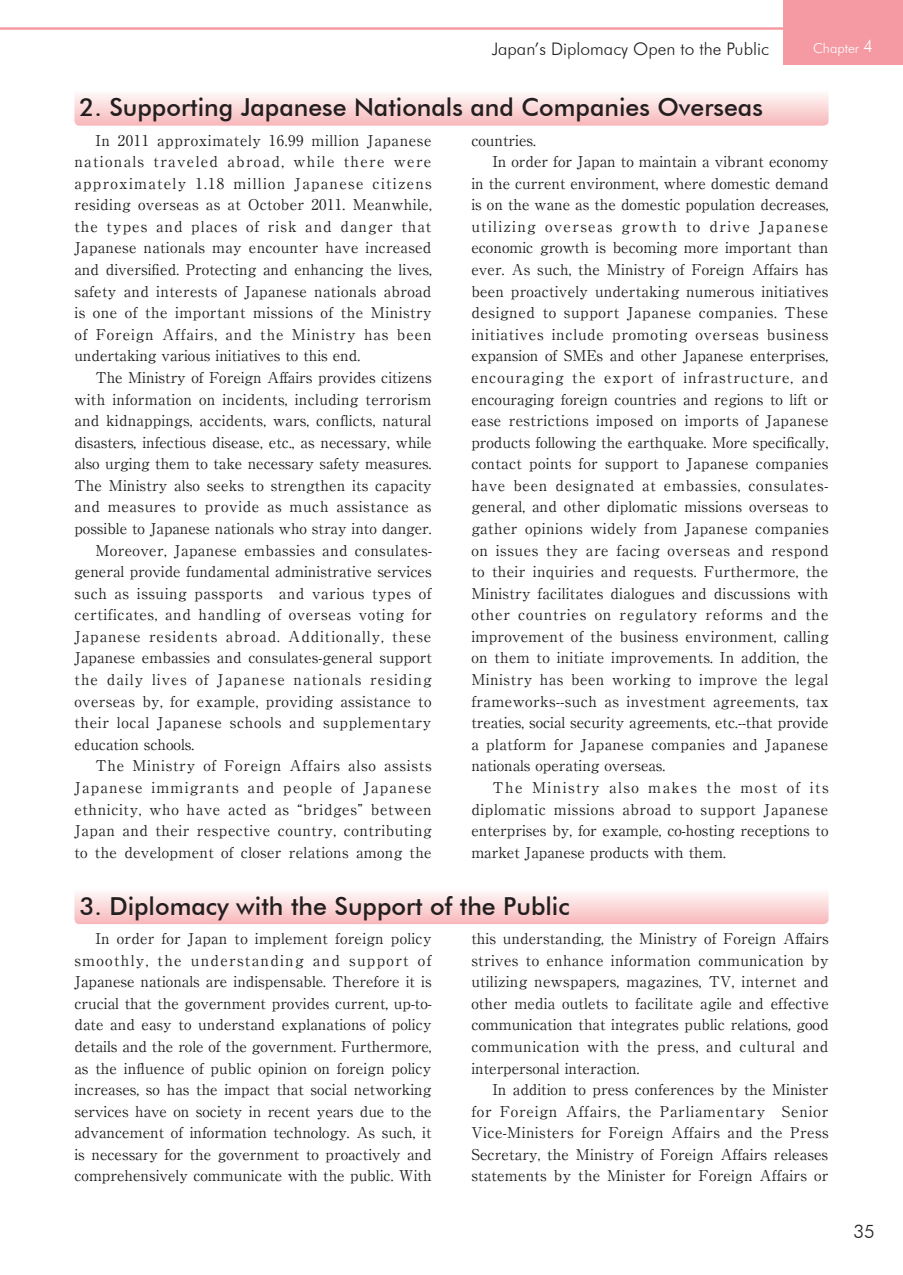
<style>
.page{position:relative;width:903px;height:1275px;background:#fff}
.page>*{position:absolute;margin:0;border:0;box-sizing:border-box;transform-origin:0 0}
.t1{font:500 24.85px "Futura BT";color:#231f20}
.t2{font:300 18.55px "Futura BT";color:#231f20}
.t3{font:300 17.32px "Futura BT";color:#231f20}
.t4{font:14.88px/21.5px "Ryumin Pr 6";letter-spacing:.02em;color:#231f20;text-align:justify}
.t5{font:14.88px "Ryumin Pr 6";color:#231f20}
.t6{font:14.88px "Ryumin Pr 6";letter-spacing:.04em;color:#231f20}
.t7{font:14.88px "Ryumin Pr 6";letter-spacing:.045em;color:#231f20}
.t8{font:14.88px "Ryumin Pr 6";letter-spacing:.05em;color:#231f20}
.t9{font:14.88px "Ryumin Pr 6";letter-spacing:.06em;color:#231f20}
.t10{font:14.88px "Ryumin Pr 6";letter-spacing:.07em;color:#231f20}
.t11{font:14.88px "Ryumin Pr 6";letter-spacing:.065em;color:#231f20}
.t12{font:14.88px "Ryumin Pr 6";letter-spacing:.055em;color:#231f20}
.t13{font:14.88px "Ryumin Pr 6";letter-spacing:.09em;color:#231f20}
.t14{font:14.88px "Ryumin Pr 6";letter-spacing:.075em;color:#231f20}
.t15{font:14.88px "Ryumin Pr 6";letter-spacing:.095em;color:#231f20}
.t16{font:300 13.65px "Futura BT";color:#fff}
.s1{font-size:17.32px}
.s2{font-family:"Ryumin Pro"}
</style>
<div class="page">
<hr style="left:0;top:27px;width:903px;height:3px;background:#f59aa3">
<div style="left:784px;top:0;width:119px;height:64px;background:#f59aa3"></div>
<svg style="left:74px;top:95px;width:754px;height:31px;background:#fad4d6"></svg>
<svg style="left:74px;top:893px;width:754px;height:31px;background:#fad5d6"></svg>
<p class="t3" style="left:492px;top:38px;width:279px">Japan’s Diplomacy Open to the Public</p>
<p class="t16" style="left:813px;top:39px;width:62px">Chapter <span class="s1">4</span></p>
<h1 class="t1" style="left:79px;top:92px;width:685px">2. Supporting Japanese Nationals and Companies Overseas</h1>
<p class="t4" style="left:74px;top:128px;width:359px;text-indent:21px">In 2011 approximately 16.99 million Japanese nationals traveled abroad, while there were approximately 1.18 million Japanese citizens residing overseas as at October 2011. Meanwhile, the types and places of risk and danger that Japanese nationals may encounter have increased and diversified. Protecting and enhancing the lives, safety and interests of Japanese nationals abroad is one of the important missions of the Ministry of Foreign Affairs, and the Ministry has been undertaking various initiatives to this end.</p>
<p class="t5" style="left:95px;top:366px;width:338px">The Ministry of Foreign Affairs provides citizens</p>
<p class="t4" style="left:74px;top:387px;width:358px">with information on incidents, including terrorism</p>
<p class="t4" style="left:74px;top:409px;width:358px">and kidnappings, accidents, wars, conflicts, natural</p>
<p class="t5" style="left:74px;top:430px;width:359px">disasters, infectious disease, etc., as necessary, while</p>
<p class="t5" style="left:74px;top:452px;width:359px">also urging them to take necessary safety measures.</p>
<p class="t4" style="left:74px;top:474px;width:359px">The Ministry also seeks to strengthen its capacity</p>
<p class="t6" style="left:74px;top:495px;width:358px">and measures to provide as much assistance as</p>
<p class="t5" style="left:74px;top:517px;width:359px">possible to Japanese nationals who stray into danger.</p>
<p class="t4" style="left:95px;top:538px;width:338px">Moreover, Japanese embassies and consulates-</p>
<p class="t5" style="left:74px;top:560px;width:359px">general provide fundamental administrative services</p>
<p class="t4" style="left:74px;top:582px;width:358px">such as issuing passports　and various types of</p>
<p class="t6" style="left:74px;top:603px;width:359px">certificates, and handling of overseas voting for</p>
<p class="t9" style="left:74px;top:625px;width:358px">Japanese residents abroad. Additionally, these</p>
<p class="t4" style="left:74px;top:646px;width:359px">Japanese embassies and consulates-general support</p>
<p class="t10" style="left:74px;top:668px;width:359px">the daily lives of Japanese nationals residing</p>
<p class="t4" style="left:74px;top:689px;width:359px">overseas by, for example, providing assistance to</p>
<p class="t7" style="left:74px;top:711px;width:358px">their local Japanese schools and supplementary</p>
<p class="t5" style="left:74px;top:732px;width:121px">education schools.</p>
<p class="t8" style="left:95px;top:754px;width:338px">The Ministry of Foreign Affairs also assists</p>
<p class="t14" style="left:74px;top:776px;width:359px">Japanese immigrants and people of Japanese</p>
<p class="t6" style="left:74px;top:797px;width:359px">ethnicity, who have acted as “bridges” between</p>
<p class="t4" style="left:74px;top:819px;width:359px">Japan and their respective country, contributing</p>
<p class="t4" style="left:74px;top:841px;width:359px">to the development of closer relations among the</p>
<p class="t5" style="left:471px;top:128px;width:66px">countries.</p>
<p class="t5" style="left:492px;top:150px;width:338px">In order for Japan to maintain a vibrant economy</p>
<p class="t5" style="left:471px;top:171px;width:359px">in the current environment, where domestic demand</p>
<p class="t5" style="left:471px;top:193px;width:359px">is on the wane as the domestic population decreases,</p>
<p class="t13" style="left:471px;top:215px;width:358px">utilizing overseas growth to drive Japanese</p>
<p class="t5" style="left:471px;top:236px;width:358px">economic growth is becoming more important than</p>
<p class="t4" style="left:471px;top:258px;width:358px">ever. As such, the Ministry of Foreign Affairs has</p>
<p class="t4" style="left:471px;top:279px;width:359px">been proactively undertaking numerous initiatives</p>
<p class="t6" style="left:471px;top:301px;width:358px">designed to support Japanese companies. These</p>
<p class="t8" style="left:471px;top:322px;width:359px">initiatives include promoting overseas business</p>
<p class="t5" style="left:471px;top:344px;width:358px">expansion of SMEs and other Japanese enterprises,</p>
<p class="t11" style="left:471px;top:366px;width:358px">encouraging the export of infrastructure, and</p>
<p class="t5" style="left:471px;top:387px;width:358px">encouraging foreign countries and regions to lift or</p>
<p class="t4" style="left:471px;top:409px;width:359px">ease restrictions imposed on imports of Japanese</p>
<p class="t5" style="left:471px;top:430px;width:359px">products following the earthquake. More specifically,</p>
<p class="t4" style="left:471px;top:452px;width:359px">contact points for support to Japanese companies</p>
<p class="t7" style="left:471px;top:474px;width:359px">have been designated at embassies, consulates-</p>
<p class="t4" style="left:471px;top:495px;width:358px">general, and other diplomatic missions overseas to</p>
<p class="t4" style="left:471px;top:517px;width:359px">gather opinions widely from Japanese companies</p>
<p class="t6" style="left:471px;top:538px;width:359px">on issues they are facing overseas and respond</p>
<p class="t4" style="left:471px;top:560px;width:358px">to their inquiries and requests. Furthermore, the</p>
<p class="t4" style="left:471px;top:582px;width:359px">Ministry facilitates dialogues and discussions with</p>
<p class="t12" style="left:471px;top:603px;width:359px">other countries on regulatory reforms and the</p>
<p class="t4" style="left:471px;top:625px;width:359px">improvement of the business environment, calling</p>
<p class="t4" style="left:471px;top:646px;width:358px">on them to initiate improvements. In addition, the</p>
<p class="t4" style="left:471px;top:668px;width:358px">Ministry has been working to improve the legal</p>
<p class="t4" style="left:471px;top:689px;width:359px">frameworks-<span class="s2">-</span>such as investment agreements, tax</p>
<p class="t5" style="left:471px;top:711px;width:359px">treaties, social security agreements, etc.<span class="s2">--</span>that provide</p>
<p class="t4" style="left:471px;top:733px;width:359px">a platform for Japanese companies and Japanese</p>
<p class="t5" style="left:471px;top:754px;width:210px">nationals operating overseas.　</p>
<p class="t15" style="left:492px;top:776px;width:338px">The Ministry also makes the most of its</p>
<p class="t6" style="left:471px;top:797px;width:358px">diplomatic missions abroad to support Japanese</p>
<p class="t5" style="left:471px;top:819px;width:359px">enterprises by, for example, co-hosting receptions to</p>
<p class="t5" style="left:471px;top:840px;width:256px">market Japanese products with them.</p>
<h1 class="t1" style="left:79px;top:891px;width:492px">3. Diplomacy with the Support of the Public</h1>
<p class="t4" style="left:74px;top:927px;width:359px;text-indent:21px">In order for Japan to implement foreign policy smoothly, the understanding and support of Japanese nationals are indispensable. Therefore it is crucial that the government provides current, up-to&shy;date and easy to understand explanations of policy details and the role of the government. Furthermore, as the influence of public opinion on foreign policy increases, so has the impact that social networking services have on society in recent years due to the advancement of information technology. As such, it is necessary for the government to proactively and comprehensively communicate with the public. With</p>
<p class="t4" style="left:471px;top:927px;width:359px">this understanding, the Ministry of Foreign Affairs strives to enhance information communication by utilizing newspapers, magazines, TV, internet and other media outlets to facilitate agile and effective communication that integrates public relations, good communication with the press, and cultural and interpersonal interaction.</p>
<p class="t4" style="left:471px;top:1078px;width:359px;text-indent:21px">In addition to press conferences by the Minister for Foreign Affairs, the Parliamentary　Senior Vice-Ministers for Foreign Affairs and the Press Secretary, the Ministry of Foreign Affairs releases statements by the Minister for Foreign Affairs or</p>
<p class="t2" style="left:853px;top:1220px;width:23px">35</p>
</div>
